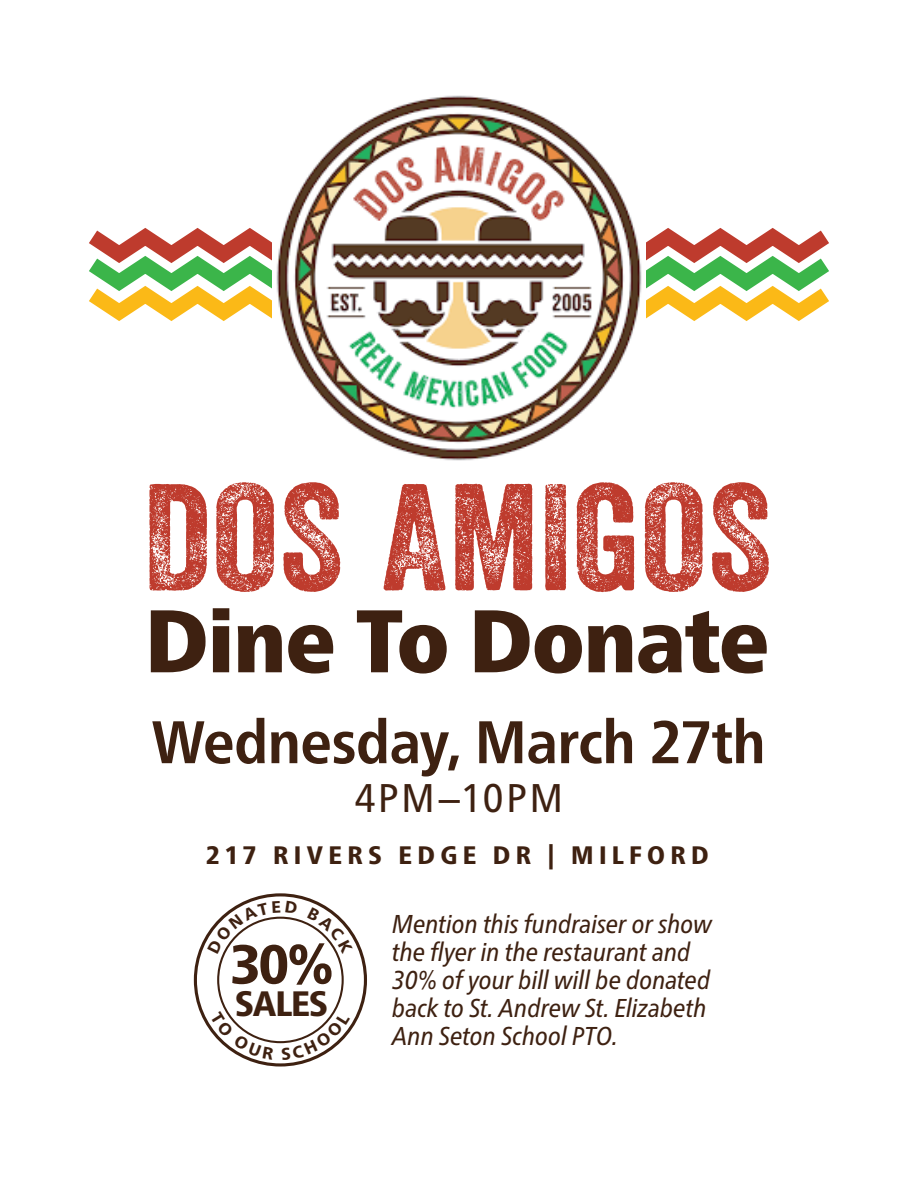
<style>
.page{position:relative;width:918px;height:1188px;background:#fff}
.page>*{position:absolute;margin:0;border:0;box-sizing:border-box;transform-origin:0 0}
.t1{font:146.85px "Veneer Two";letter-spacing:.005em;color:#be3b2d;scale:1.06 1}
.t2{font:900 condensed 88.65px "Frutiger Neue LTCYR";letter-spacing:-.015em;color:#3e2111;scale:1.06 1}
.t3{font:700 condensed 60px "Frutiger Neue LTCYR";letter-spacing:-.015em;color:#3e2111;scale:1.06 1}
.t4{font:800 condensed 54.75px "Frutiger Neue LTCYR";color:#3e2111;scale:1.06 1}
.t5{font:condensed 40.05px "Frutiger Neue LTCYR";letter-spacing:.065em;color:#3e2111;scale:1.06 1}
.t6{font:800 condensed 35.25px "Frutiger Neue LTCYR";letter-spacing:-.03em;color:#3e2111;scale:1.06 1}
.t7{font:italic condensed 25.8px/27.9px "Frutiger Neue LTCYR";letter-spacing:-.005em;color:#3e2111;scale:1.06 1}
.t8{font:800 condensed 25.35px "Frutiger Neue LTCYR";letter-spacing:.2em;color:#3e2111;scale:1.06 1}
</style>
<div class="page">
<svg style="left:89px;top:228px;width:740px;height:93px"></svg>
<img style="left:272px;top:95px;width:374px;height:366px">
<svg style="left:207px;top:901px;width:91px;height:53px"></svg>
<svg style="left:307px;top:908px;width:46px;height:46px"></svg>
<svg style="left:210px;top:1012px;width:64px;height:47px"></svg>
<svg style="left:282px;top:1012px;width:68px;height:48px"></svg>
<h1 class="t1" style="left:143px;top:448px;width:595px">DOS AMIGOS</h1>
<h2 class="t2" style="left:145px;top:588px;width:590px">Dine To Donate</h2>
<h3 class="t3" style="left:152px;top:707px;width:581px">Wednesday, March 27th</h3>
<h3 class="t5" style="left:355px;top:775px;width:198px">4PM–10PM</h3>
<p class="t8" style="left:206px;top:840px;width:476px">217 RIVERS EDGE DR | MILFORD</p>
<h3 class="t4" style="left:230px;top:932px;width:100px">30%</h3>
<h3 class="t6" style="left:235px;top:983px;width:89px">SALES</h3>
<p class="t7" style="left:392px;top:910px;width:303px">Mention this fundraiser or show the flyer in the restaurant and<br>30% of your bill will be donated back to St. Andrew St. Elizabeth<br>Ann Seton School PTO.</p>
</div>
